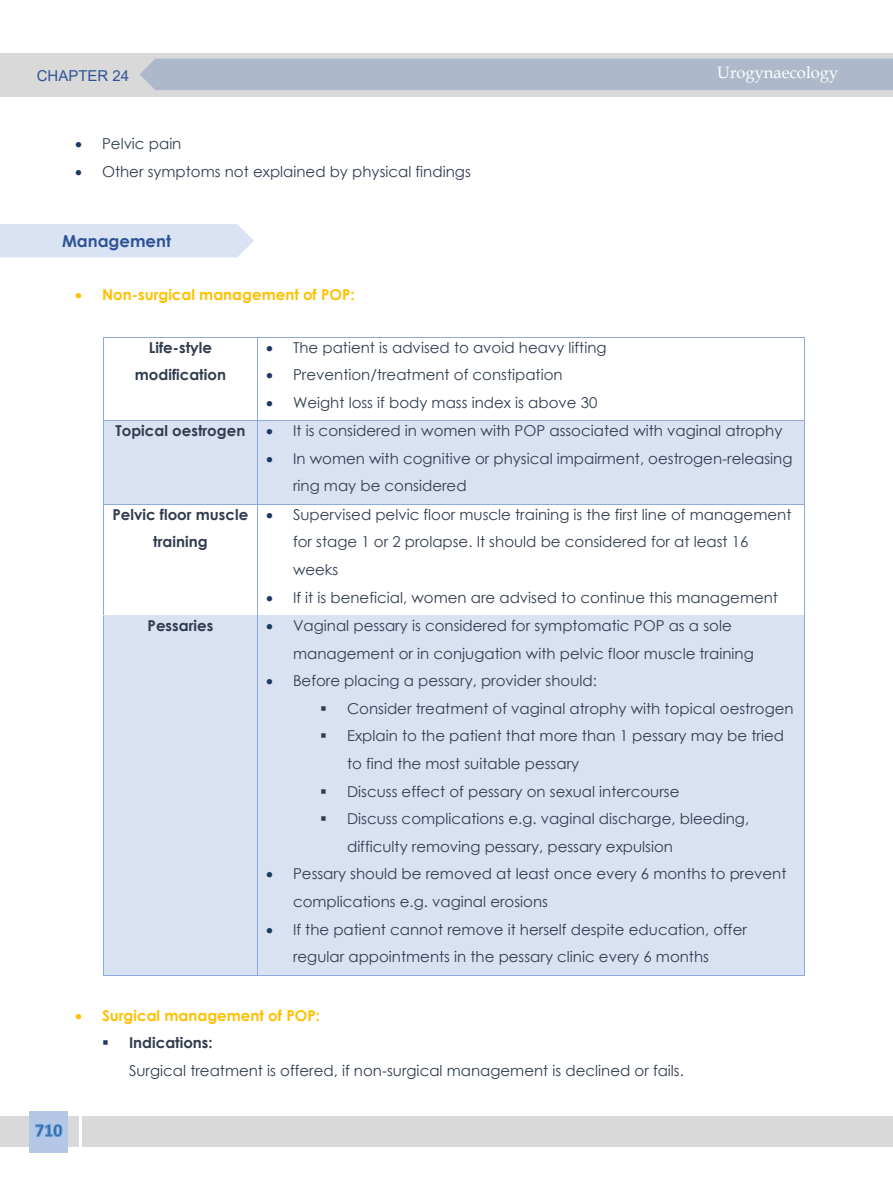
<style>
.page{position:relative;width:893px;height:1187px;background:#fff}
.page>*{position:absolute;margin:0;border:0;box-sizing:border-box;transform-origin:0 0}
.t1{font:16.5px "Book Antiqua 31";color:#fff}
.t2{font:16.5px "Century Gothic Bold 37";color:#2f5496}
.t3{font:15px/27.6px "Century Gothic";color:#313d4f}
.t4{font:15px/27.6px "Century Gothic Bold 37";color:#313d4f;text-align:center}
.t5{font:15px "Century Gothic Bold 37";color:#ffc000}
.t6{font:15px "Arial 45";color:#2f5496}
.s1{color:#1f3864}
</style>
<div class="page">
<div style="left:0;top:53px;width:893px;height:43px;background:#d9d9d9"></div>
<div style="left:140px;top:59px;width:753px;height:31px;background:#adb9ca"></div>
<div style="left:0;top:1116px;width:79px;height:31px;background:#d9d9d9"></div>
<div style="left:29px;top:1111px;width:39px;height:41px;background:#b4c7e7"></div>
<div style="left:82px;top:1116px;width:811px;height:31px;background:#d9d9d9"></div>
<svg style="left:35px;top:1124px;width:28px;height:13px"></svg>
<hr style="left:103px;top:337px;width:155px;height:1px;background:#8eaadb">
<hr style="left:258px;top:337px;width:546px;height:1px;background:#8eaadb">
<hr style="left:103px;top:337px;width:1px;height:83px;background:#8eaadb">
<hr style="left:258px;top:337px;width:1px;height:83px;background:#8eaadb">
<hr style="left:804px;top:337px;width:1px;height:83px;background:#8eaadb">
<div style="left:103px;top:421px;width:155px;height:83px;background:#d9e2f3"></div>
<div style="left:258px;top:421px;width:546px;height:83px;background:#d9e2f3"></div>
<hr style="left:103px;top:420px;width:155px;height:1px;background:#8eaadb">
<hr style="left:258px;top:420px;width:546px;height:1px;background:#8eaadb">
<hr style="left:103px;top:421px;width:1px;height:83px;background:#8eaadb">
<hr style="left:258px;top:421px;width:1px;height:83px;background:#8eaadb">
<hr style="left:804px;top:421px;width:1px;height:83px;background:#8eaadb">
<hr style="left:103px;top:504px;width:155px;height:1px;background:#8eaadb">
<hr style="left:258px;top:504px;width:546px;height:1px;background:#8eaadb">
<hr style="left:103px;top:504px;width:1px;height:111px;background:#8eaadb">
<hr style="left:258px;top:504px;width:1px;height:111px;background:#8eaadb">
<hr style="left:804px;top:504px;width:1px;height:111px;background:#8eaadb">
<div style="left:103px;top:615px;width:155px;height:359px;background:#d9e2f3"></div>
<div style="left:258px;top:615px;width:546px;height:359px;background:#d9e2f3"></div>
<hr style="left:103px;top:615px;width:155px;height:1px;background:#8eaadb">
<hr style="left:258px;top:615px;width:546px;height:1px;background:#8eaadb">
<hr style="left:103px;top:615px;width:1px;height:359px;background:#8eaadb">
<hr style="left:103px;top:974px;width:155px;height:1px;background:#8eaadb">
<hr style="left:258px;top:615px;width:1px;height:359px;background:#8eaadb">
<hr style="left:258px;top:974px;width:546px;height:1px;background:#8eaadb">
<hr style="left:804px;top:615px;width:1px;height:359px;background:#8eaadb">
<div style="left:0;top:224px;width:254px;height:33px;background:#dae3f3"></div>
<p class="t6" style="left:37px;top:67px;width:94px">CHAPTER 24</p>
<p class="t1" style="left:717px;top:63px;width:122px">Urogynaecology</p>
<p class="t3" style="left:75px;top:130px;width:108px"><span class="s1">•</span> Pelvic pain</p>
<p class="t3" style="left:75px;top:157px;width:397px"><span class="s1">•</span> Other symptoms not explained by physical findings</p>
<p class="t2" style="left:62px;top:230px;width:110px">Management</p>
<p class="t5" style="left:75px;top:285px;width:281px">• Non-surgical management of POP:</p>
<p class="t4" style="left:135px;top:333px;width:93px">Life-style modification</p>
<p class="t3" style="left:266px;top:333px;width:342px"><span class="s1">•</span> The patient is advised to avoid heavy lifting</p>
<p class="t3" style="left:266px;top:361px;width:298px"><span class="s1">•</span> Prevention/treatment of constipation</p>
<p class="t3" style="left:266px;top:388px;width:333px"><span class="s1">•</span> Weight loss if body mass index is above 30</p>
<p class="t4" style="left:115px;top:416px;width:131px">Topical oestrogen</p>
<p class="t3" style="left:266px;top:417px;width:518px"><span class="s1">•</span> It is considered in women with POP associated with vaginal atrophy</p>
<p class="t3" style="left:293px;top:444px;width:501px;text-indent:-27px"><span class="s1">•</span> In women with cognitive or physical impairment, oestrogen-releasing ring may be considered</p>
<p class="t4" style="left:113px;top:500px;width:137px">Pelvic floor muscle training</p>
<p class="t3" style="left:293px;top:500px;width:500px;text-indent:-27px"><span class="s1">•</span> Supervised pelvic floor muscle training is the first line of management for stage 1 or 2 prolapse. It should be considered for at least 16 weeks</p>
<p class="t3" style="left:266px;top:583px;width:513px"><span class="s1">•</span> If it is beneficial, women are advised to continue this management</p>
<p class="t4" style="left:148px;top:611px;width:67px">Pessaries</p>
<p class="t3" style="left:293px;top:611px;width:462px;text-indent:-27px"><span class="s1">•</span> Vaginal pessary is considered for symptomatic POP as a sole management or in conjugation with pelvic floor muscle training</p>
<p class="t3" style="left:266px;top:666px;width:332px"><span class="s1">•</span> Before placing a pessary, provider should:</p>
<p class="t3" style="left:320px;top:694px;width:475px">▪ Consider treatment of vaginal atrophy with topical oestrogen</p>
<p class="t3" style="left:347px;top:721px;width:439px;text-indent:-27px">▪ Explain to the patient that more than 1 pessary may be tried to find the most suitable pessary</p>
<p class="t3" style="left:320px;top:777px;width:361px">▪ Discuss effect of pessary on sexual intercourse</p>
<p class="t3" style="left:347px;top:804px;width:404px;text-indent:-27px">▪ Discuss complications e.g. vaginal discharge, bleeding, difficulty removing pessary, pessary expulsion</p>
<p class="t3" style="left:293px;top:859px;width:495px;text-indent:-27px"><span class="s1">•</span> Pessary should be removed at least once every 6 months to prevent complications e.g. vaginal erosions</p>
<p class="t3" style="left:293px;top:915px;width:455px;text-indent:-27px"><span class="s1">•</span> If the patient cannot remove it herself despite education, offer regular appointments in the pessary clinic every 6 months</p>
<p class="t5" style="left:75px;top:1005px;width:246px">• Surgical management of POP:</p>
<p class="t4" style="left:102px;top:1028px;width:112px"><span class="s1">▪</span> Indications:</p>
<p class="t3" style="left:129px;top:1056px;width:556px">Surgical treatment is offered, if non-surgical management is declined or fails.</p>
</div>
